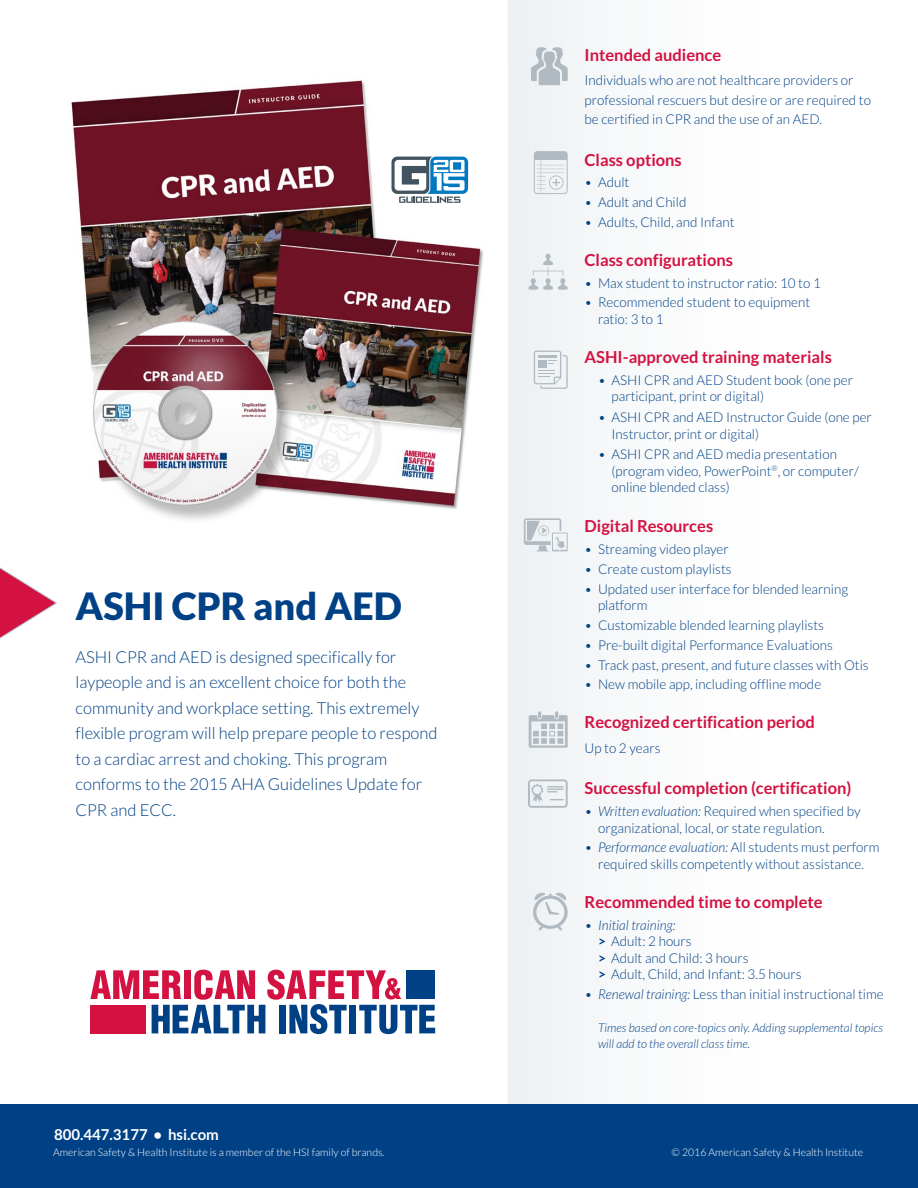
<style>
.page{position:relative;width:918px;height:1188px;background:#fff}
.page>*{position:absolute;margin:0;border:0;box-sizing:border-box;transform-origin:0 0}
.t1{font:900 37.8px "Lato";color:#004186}
.t2{font:300 16.5px/25.5px "Lato";color:#004186}
.t3{font:700 16.5px "Lato";color:#d31242}
.t4{font:700 15px "Lato";color:#fff}
.t5{font:300 13.5px/16.5px "Lato";color:#004186}
.t6{font:italic 300 12px/16.5px "Lato";color:#004186}
.t7{font:300 10.5px "Lato";color:#fff}
.s1{font-style:italic}
.s2{font-weight:700}
</style>
<div class="page">
<svg style="left:508px;top:0;width:410px;height:1105px"></svg>
<img style="left:71px;top:80px;width:413px;height:440px">
<svg style="left:391px;top:157px;width:77px;height:46px"></svg>
<div style="left:0;top:1105px;width:918px;height:83px;background:#004186"></div>
<svg style="left:0;top:567px;width:57px;height:72px"></svg>
<svg style="left:528px;top:254px;width:40px;height:36px"></svg>
<svg style="left:533px;top:892px;width:35px;height:38px"></svg>
<svg style="left:529px;top:711px;width:39px;height:37px"></svg>
<svg style="left:531px;top:47px;width:37px;height:38px"></svg>
<svg style="left:534px;top:351px;width:34px;height:38px"></svg>
<svg style="left:528px;top:779px;width:40px;height:29px"></svg>
<svg style="left:524px;top:518px;width:44px;height:33px"></svg>
<svg style="left:90px;top:970px;width:345px;height:64px"></svg>
<div style="left:406px;top:970px;width:29px;height:29px;background:#004186"></div>
<div style="left:90px;top:1005px;width:56px;height:28px;background:#d31242"></div>
<svg style="left:534px;top:151px;width:34px;height:43px"></svg>
<h1 class="t1" style="left:76px;top:584px;width:328px">ASHI CPR and AED</h1>
<p class="t2" style="left:76px;top:644px;width:363px">ASHI CPR and AED is designed specifically for laypeople and is an excellent choice for both the community and workplace setting. This extremely flexible program will help prepare people to respond to a cardiac arrest and choking. This program conforms to the 2015 AHA Guidelines Update for CPR and ECC.</p>
<p class="t4" style="left:54px;top:1126px;width:166px">800.447.3177 • hsi.com</p>
<p class="t3" style="left:585px;top:45px;width:138px">Intended audience</p>
<p class="t5" style="left:585px;top:71px;width:288px;line-height:19.5px">Individuals who are not healthcare providers or professional rescuers but desire or are required to be certified in CPR and the use of an AED.</p>
<p class="t3" style="left:585px;top:150px;width:99px">Class options</p>
<p class="t5" style="left:585px;top:174px;width:46px">• Adult</p>
<p class="t5" style="left:585px;top:194px;width:103px">• Adult and Child</p>
<p class="t5" style="left:585px;top:214px;width:151px">• Adults, Child, and Infant</p>
<p class="t3" style="left:585px;top:250px;width:150px">Class configurations</p>
<p class="t5" style="left:585px;top:275px;width:238px">• Max student to instructor ratio: 10 to 1</p>
<p class="t5" style="left:598px;top:294px;width:214px;text-indent:-14px">• Recommended student to equipment ratio: 3 to 1</p>
<p class="t3" style="left:585px;top:347px;width:249px">ASHI-approved training materials</p>
<p class="t5" style="left:612px;top:372px;width:243px;text-indent:-14px">• ASHI CPR and AED Student book (one per participant, print or digital)</p>
<p class="t5" style="left:612px;top:409px;width:262px;text-indent:-14px">• ASHI CPR and AED Instructor Guide (one per<br>Instructor, print or digital)</p>
<p class="t5" style="left:612px;top:446px;width:249px;text-indent:-13px">• ASHI CPR and AED media presentation (program video, PowerPoint<sup>®</sup>, or computer/ online blended class)</p>
<p class="t3" style="left:585px;top:517px;width:130px">Digital Resources</p>
<p class="t5" style="left:585px;top:541px;width:146px">• Streaming video player</p>
<p class="t5" style="left:585px;top:561px;width:149px">• Create custom playlists</p>
<p class="t5" style="left:598px;top:581px;width:252px;text-indent:-14px">• Updated user interface for blended learning platform</p>
<p class="t5" style="left:585px;top:617px;width:241px">• Customizable blended learning playlists</p>
<p class="t5" style="left:585px;top:637px;width:250px">• Pre-built digital Performance Evaluations</p>
<p class="t5" style="left:585px;top:657px;width:286px">• Track past, present, and future classes with Otis</p>
<p class="t5" style="left:585px;top:676px;width:238px">• New mobile app, including offline mode</p>
<p class="t3" style="left:585px;top:713px;width:232px">Recognized certification period</p>
<p class="t5" style="left:585px;top:740px;width:77px">Up to 2 years</p>
<p class="t3" style="left:585px;top:779px;width:268px">Successful completion (certification)</p>
<p class="t5" style="left:598px;top:803px;width:264px;text-indent:-14px"><span class="s1">• Written evaluation:</span> Required when specified by organizational, local, or state regulation.</p>
<p class="t5" style="left:585px;top:839px;width:297px;text-align:center"><span class="s1">• Performance evaluation:</span> All students must perform required skills competently without assistance.</p>
<p class="t3" style="left:585px;top:892px;width:240px">Recommended time to complete</p>
<p class="t5" style="left:598px;top:917px;width:205px;text-indent:-14px"><span class="s1">• Initial training:<br></span><span class="s2">&gt;</span> Adult: 2 hours<br><span class="s2">&gt;</span> Adult and Child: 3 hours<br><span class="s2">&gt;</span> Adult, Child, and Infant: 3.5 hours</p>
<p class="t5" style="left:585px;top:986px;width:301px"><span class="s1">• Renewal training:</span> Less than initial instructional time</p>
<p class="t6" style="left:598px;top:1020px;width:287px">Times based on core-topics only. Adding supplemental topics will add to the overall class time.</p>
<p class="t7" style="left:53px;top:1147px;width:333px">American Safety &amp; Health Institute is a member of the HSI family of brands.</p>
<p class="t7" style="left:672px;top:1147px;width:193px">© 2016 American Safety &amp; Health Institute</p>
</div>
